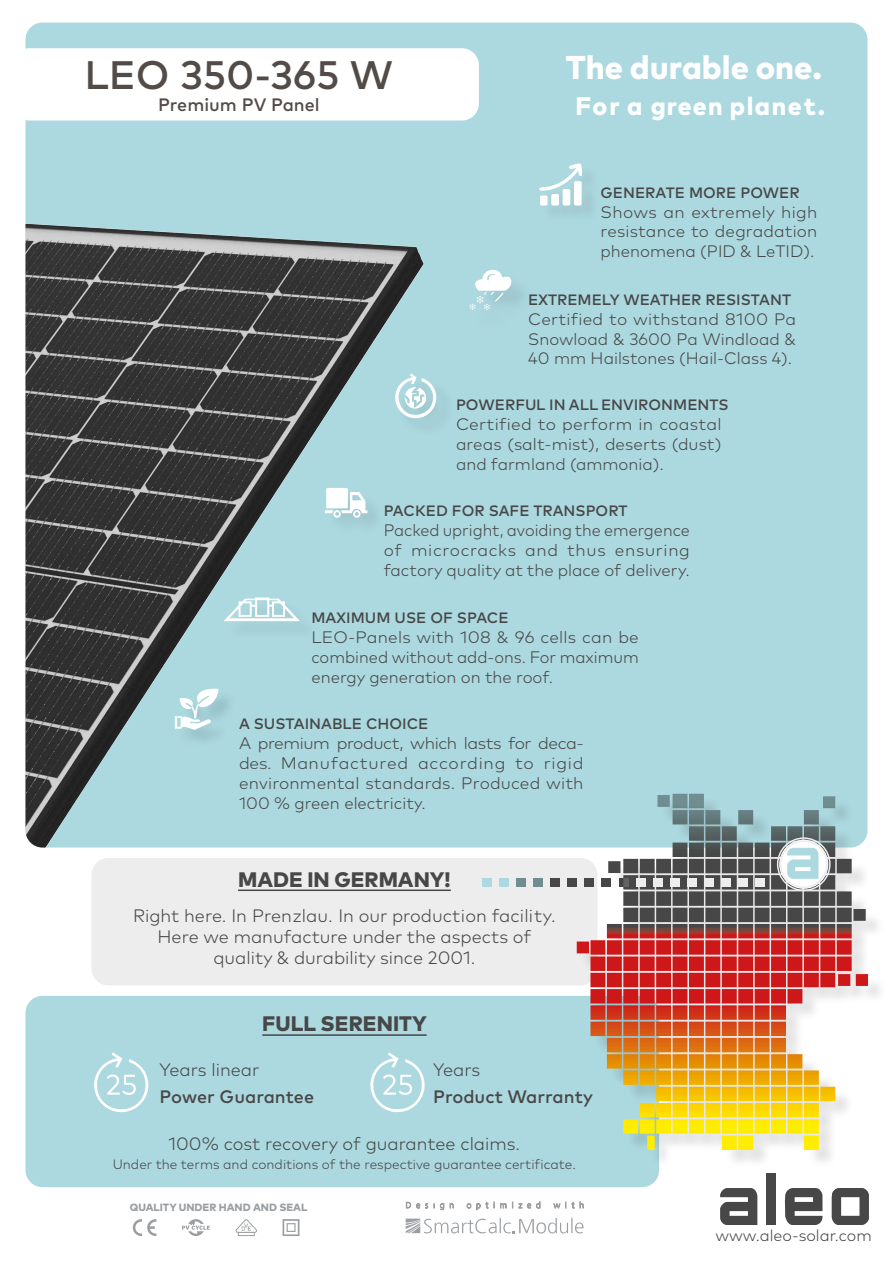
<style>
.page{position:relative;width:893px;height:1263px;background:#fff}
.page>*{position:absolute;margin:0;border:0;box-sizing:border-box;transform-origin:0 0}
.t1{font:500 39.75px "Mark Pro";color:#524b48}
.t2{font:800 33px "Mark Pro";color:#fff}
.t3{font:800 25.5px "Mark Pro";letter-spacing:.06em;color:#fff}
.t4{font:800 21px "Mark Pro";letter-spacing:.005em;color:#474747}
.t5{font:300 18px/21px "Mark Pro";color:#474747;text-align:center}
.t6{font:500 18px "Mark Pro";color:#484748}
.t7{font:300 18px "Mark Pro";color:#484748}
.t8{font:500 18px "Mark Pro";color:#524b48}
.t9{font:300 16.65px/20px "Mark Pro";color:#474747;text-align:justify}
.t10{font:300 16.65px/20px "Mark Pro";color:#474747;text-align:justify;scale:1.04 1}
.t11{font:300 15.9px "Mark Pro";color:#474747}
.t12{font:500 15px "Mark Pro";color:#474747}
.t13{font:300 13.5px "Mark Pro";color:#474747}
.t14{font:800 10.5px "Mark Pro";color:#9c9fa2}
</style>
<div class="page">
<div style="left:26px;top:996px;width:633px;height:191px;background:#acd8df;border-radius:17px"></div>
<div style="left:91px;top:858px;width:506px;height:127px;background:#eeeded;border-radius:17px"></div>
<div style="left:26px;top:23px;width:841px;height:824px;background:#acd8df;border-radius:17px"></div>
<img style="left:26px;top:224px;width:398px;height:623px">
<svg style="left:785px;top:1188px;width:37px;height:37px"></svg>
<svg style="left:832px;top:1188px;width:37px;height:37px"></svg>
<svg style="left:720px;top:1188px;width:37px;height:37px"></svg>
<div style="left:767px;top:1174px;width:9px;height:51px;background:#474747"></div>
<svg style="left:132px;top:1219px;width:24px;height:17px"></svg>
<svg style="left:182px;top:1219px;width:28px;height:17px"></svg>
<svg style="left:236px;top:1219px;width:21px;height:17px"></svg>
<svg style="left:283px;top:1219px;width:16px;height:17px"></svg>
<svg style="left:406px;top:1201px;width:178px;height:10px"></svg>
<svg style="left:406px;top:1218px;width:177px;height:15px"></svg>
<hr style="left:238px;top:889px;width:213px;height:2px;background:#474747">
<div style="left:13px;top:48px;width:466px;height:72px;background:#fff;border-radius:17px"></div>
<div style="left:177px;top:691px;width:60px;height:57px;background:#537378;opacity:.23"></div>
<svg style="left:175px;top:687px;width:44px;height:43px"></svg>
<div style="left:542px;top:166px;width:58px;height:58px;background:#a8d3da"></div>
<svg style="left:539px;top:163px;width:43px;height:28px"></svg>
<div style="left:540px;top:195px;width:8px;height:10px;background:#fff;border-radius:2px"></div>
<div style="left:551px;top:194px;width:8px;height:11px;background:#fff;border-radius:2px"></div>
<div style="left:563px;top:189px;width:7px;height:16px;background:#fff;border-radius:2px"></div>
<div style="left:574px;top:181px;width:8px;height:25px;background:#fff;border-radius:2px"></div>
<svg style="left:469px;top:269px;width:46px;height:41px"></svg>
<div style="left:398px;top:377px;width:57px;height:60px;background:#a9d5dc"></div>
<svg style="left:394px;top:373px;width:43px;height:46px"></svg>
<div style="left:328px;top:490px;width:57px;height:46px;background:#aad5dc"></div>
<svg style="left:325px;top:488px;width:42px;height:30px"></svg>
<div style="left:227px;top:600px;width:91px;height:40px;background:#a9d5dc"></div>
<svg style="left:224px;top:597px;width:76px;height:24px"></svg>
<hr style="left:262px;top:1034px;width:165px;height:2px;background:#474747">
<svg style="left:370px;top:1052px;width:55px;height:61px"></svg>
<svg style="left:94px;top:1052px;width:55px;height:61px"></svg>
<div style="left:579px;top:796px;width:308px;height:372px;background:#000;opacity:.11"></div>
<svg style="left:722px;top:796px;width:146px;height:354px"></svg>
<div style="left:755px;top:878px;width:9px;height:8px;background:#eeeded"></div>
<div style="left:738px;top:878px;width:9px;height:8px;background:#eeeded"></div>
<div style="left:721px;top:878px;width:9px;height:8px;background:#eeeded"></div>
<div style="left:704px;top:878px;width:9px;height:8px;background:#eeeded"></div>
<div style="left:687px;top:878px;width:9px;height:8px;background:#eeeded"></div>
<div style="left:670px;top:878px;width:9px;height:8px;background:#eeeded"></div>
<div style="left:653px;top:878px;width:9px;height:8px;background:#eeeded"></div>
<div style="left:636px;top:878px;width:9px;height:8px;background:#eeeded"></div>
<svg style="left:619px;top:878px;width:9px;height:8px"></svg>
<div style="left:602px;top:878px;width:9px;height:8px;background:#474747"></div>
<div style="left:585px;top:878px;width:9px;height:8px;background:#474747"></div>
<div style="left:568px;top:878px;width:9px;height:8px;background:#474747"></div>
<div style="left:551px;top:878px;width:9px;height:8px;background:#474747"></div>
<div style="left:534px;top:878px;width:9px;height:8px;background:#708d91"></div>
<div style="left:517px;top:878px;width:9px;height:8px;background:#708d91"></div>
<div style="left:500px;top:878px;width:9px;height:8px;background:#acd8df"></div>
<div style="left:483px;top:878px;width:9px;height:8px;background:#acd8df"></div>
<svg style="left:779px;top:840px;width:49px;height:49px"></svg>
<div style="left:777px;top:837px;width:54px;height:54px;border:1px solid #eeeded;border-radius:50%"></div>
<div style="left:780px;top:840px;width:48px;height:48px;border:1px solid #eeeded;border-radius:50%"></div>
<svg style="left:787px;top:848px;width:31px;height:31px"></svg>
<h1 class="t1" style="left:84px;top:45px;width:310px">LEO 350-365 W</h1>
<p class="t8" style="left:158px;top:91px;width:163px">Premium PV Panel</p>
<h2 class="t2" style="left:566px;top:42px;width:257px">The durable one.</h2>
<h3 class="t3" style="left:575px;top:87px;width:251px">For a green planet.</h3>
<p class="t12" style="left:601px;top:181px;width:201px">GENERATE MORE POWER</p>
<p class="t9" style="left:601px;top:200px;width:218px">Shows an extremely high resistance to degradation phenomena (PID &amp; LeTID).</p>
<p class="t12" style="left:528px;top:288px;width:264px">EXTREMELY WEATHER RESISTANT</p>
<p class="t9" style="left:528px;top:307px;width:269px">Certified to withstand 8100 Pa Snowload &amp; 3600 Pa Windload &amp; 40 mm Hailstones (Hail-Class 4).</p>
<p class="t12" style="left:456px;top:394px;width:274px">POWERFUL IN ALL ENVIRONMENTS</p>
<p class="t10" style="left:456px;top:413px;width:257px">Certified to perform in coastal areas (salt-mist), deserts (dust) and farmland (ammonia).</p>
<p class="t12" style="left:384px;top:499px;width:245px">PACKED FOR SAFE TRANSPORT</p>
<p class="t9" style="left:384px;top:519px;width:308px">Packed upright, avoiding the emergence of microcracks and thus ensuring factory quality at the place of delivery.</p>
<p class="t12" style="left:311px;top:606px;width:199px">MAXIMUM USE OF SPACE</p>
<p class="t9" style="left:311px;top:626px;width:329px">LEO-Panels with 108 &amp; 96 cells can be combined without add-ons. For maximum energy generation on the roof.</p>
<p class="t12" style="left:239px;top:712px;width:191px">A SUSTAINABLE CHOICE</p>
<p class="t10" style="left:239px;top:732px;width:333px">A premium product, which lasts for deca&shy;des. Manufactured according to rigid environmental standards. Produced with 100 % green electricity.</p>
<p class="t4" style="left:238px;top:864px;width:214px">MADE IN GERMANY!</p>
<p class="t5" style="left:133px;top:904px;width:424px">Right here. In Prenzlau. In our production facility.<br>Here we manufacture under the aspects of quality &amp; durability since 2001.</p>
<p class="t4" style="left:262px;top:1007px;width:166px">FULL SERENITY</p>
<p class="t7" style="left:159px;top:1056px;width:101px">Years linear</p>
<p class="t6" style="left:159px;top:1083px;width:156px">Power Guarantee</p>
<p class="t7" style="left:433px;top:1056px;width:49px">Years</p>
<p class="t6" style="left:433px;top:1083px;width:161px">Product Warranty</p>
<p class="t5" style="left:169px;top:1131px;width:353px">100% cost recovery of guarantee claims.</p>
<p class="t13" style="left:113px;top:1154px;width:465px">Under the terms and conditions of the respective guarantee certificate.</p>
<p class="t14" style="left:130px;top:1199px;width:179px">QUALITY UNDER HAND AND SEAL</p>
<p class="t11" style="left:715px;top:1223px;width:158px">www.aleo-solar.com</p>
</div>
